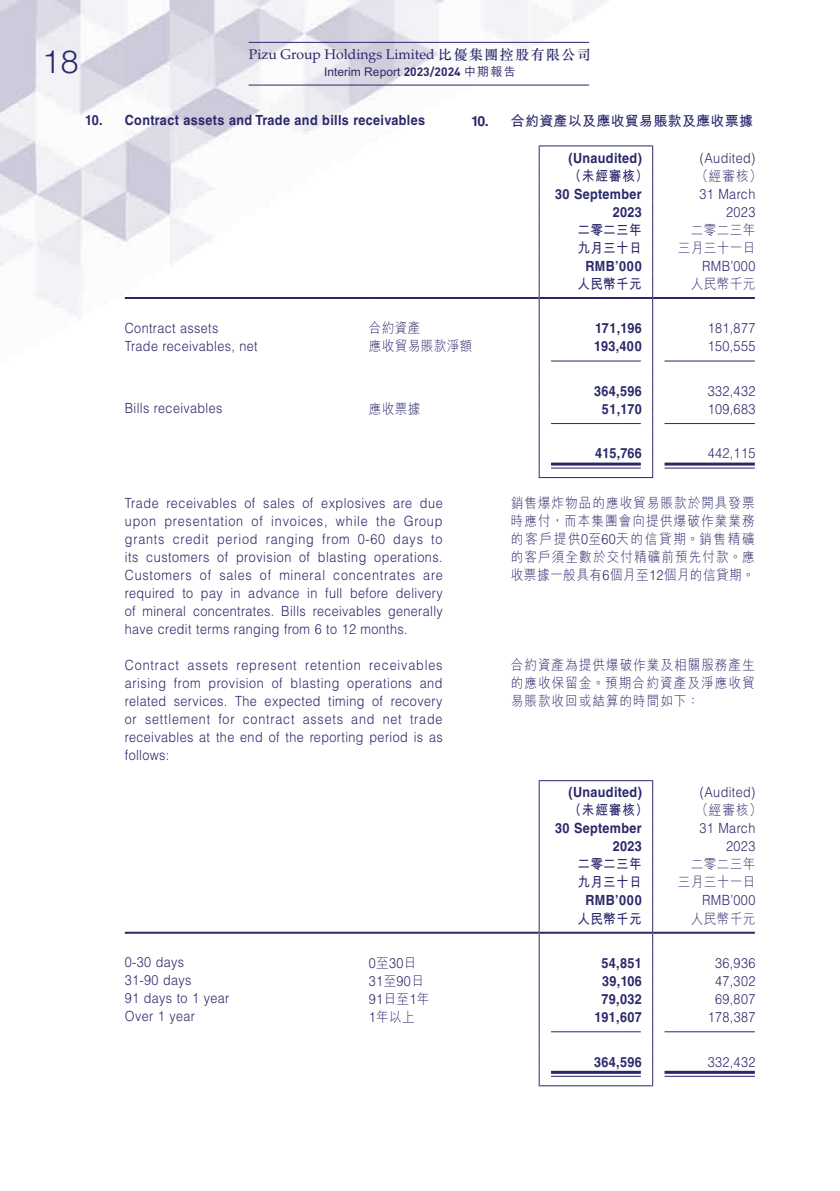
<style>
.page{position:relative;width:840px;height:1191px;background:#fff}
.page>*{position:absolute;margin:0;border:0;box-sizing:border-box;transform-origin:0 0}
.t1{font:300 32px "Helvetica Neue LT Std";color:#2a286a}
.t2{font:300 14px/18px "Helvetica LT Std";letter-spacing:.03em;color:#2a286a;text-align:justify;scale:.9 1}
.t3{font:300 14px/18px "M Hei HK";letter-spacing:.08em;color:#2a286a;text-align:justify;scale:.9 1}
.t4{font:700 14px "Helvetica LT Std";letter-spacing:.03em;color:#2a286a;scale:.9 1}
.t5{font:700 14px "M Hei HK";letter-spacing:.03em;color:#2a286a;scale:.9 1}
.t6{font:14px "Palatino LT Std";color:#2a286a}
.t7{font:700 14px "M Hei HK";letter-spacing:.03em;color:#2a286a}
.t8{font:300 14px "M Hei HK";letter-spacing:.03em;color:#2a286a;scale:.9 1}
.t9{font:500 12px "M Hei HK";color:#2a286a}
.s1{font-family:"M Sung HK";font-weight:500}
.s2{font-family:"DIN Pro";font-weight:700}
.s3{font-family:"Helvetica LT Std"}
.s4{font-family:"M Hei HK"}
</style>
<div class="page">
<img style="left:0;top:0;width:654px;height:408px">
<hr style="left:248px;top:85px;width:340px;height:1px;background:#2a286a">
<hr style="left:248px;top:42px;width:340px;height:1px;background:#2a286a">
<hr style="left:538px;top:145px;width:114px;height:1px;background:#2a286a">
<svg style="left:538px;top:146px;width:1px;height:331px"></svg>
<hr style="left:538px;top:477px;width:114px;height:1px;background:#2a286a">
<svg style="left:651px;top:146px;width:1px;height:262px"></svg>
<hr style="left:125px;top:297px;width:244px;height:2px;background:#2a286a">
<hr style="left:369px;top:297px;width:169px;height:2px;background:#2a286a">
<hr style="left:539px;top:297px;width:112px;height:2px;background:#2a286a">
<hr style="left:652px;top:297px;width:102px;height:2px;background:#2a286a">
<hr style="left:550px;top:360px;width:90px;height:1px;background:#2a286a">
<hr style="left:664px;top:360px;width:90px;height:1px;background:#2a286a">
<hr style="left:550px;top:423px;width:90px;height:1px;background:#2a286a">
<hr style="left:664px;top:423px;width:90px;height:1px;background:#2a286a">
<hr style="left:550px;top:462px;width:90px;height:3px;background:#2a286a">
<hr style="left:550px;top:467px;width:90px;height:1px;background:#2a286a">
<hr style="left:664px;top:462px;width:90px;height:3px;background:#2a286a">
<hr style="left:664px;top:467px;width:90px;height:1px;background:#2a286a">
<hr style="left:538px;top:780px;width:114px;height:1px;background:#2a286a">
<svg style="left:538px;top:781px;width:1px;height:304px"></svg>
<hr style="left:538px;top:1085px;width:114px;height:1px;background:#2a286a">
<hr style="left:125px;top:931px;width:244px;height:2px;background:#2a286a">
<hr style="left:369px;top:931px;width:169px;height:2px;background:#2a286a">
<hr style="left:539px;top:931px;width:112px;height:2px;background:#2a286a">
<hr style="left:652px;top:931px;width:102px;height:2px;background:#2a286a">
<hr style="left:550px;top:1031px;width:90px;height:1px;background:#2a286a">
<hr style="left:664px;top:1031px;width:90px;height:1px;background:#2a286a">
<hr style="left:550px;top:1070px;width:90px;height:3px;background:#2a286a">
<hr style="left:550px;top:1075px;width:90px;height:1px;background:#2a286a">
<hr style="left:664px;top:1070px;width:90px;height:3px;background:#2a286a">
<hr style="left:664px;top:1075px;width:90px;height:1px;background:#2a286a">
<h1 class="t1" style="left:43px;top:42px;width:37px">18</h1>
<p class="t6" style="left:249px;top:46px;width:343px">Pizu Group Holdings Limited <span class="s1">比優集團控股有限公司</span></p>
<p class="t9" style="left:324px;top:63px;width:193px">Interim Report <span class="s2">2023/2024</span> 中期報告</p>
<p class="t4" style="left:85px;top:112px;width:379px">10. Contract assets and Trade and bills receivables</p>
<p class="t7" style="left:471px;top:111px;width:283px"><span class="s3">10.</span> 合約資產以及應收貿易賬款及應收票據</p>
<p class="t4" style="left:568px;top:149px;width:83px">(Unaudited)</p>
<p class="t2" style="left:699px;top:149px;width:63px">(Audited)</p>
<p class="t5" style="left:568px;top:165px;width:90px">（未經審核）</p>
<p class="t3" style="left:695px;top:166px;width:74px">（經審核）</p>
<p class="t4" style="left:554px;top:185px;width:98px">30 September</p>
<p class="t2" style="left:699px;top:185px;width:64px">31 March</p>
<p class="t4" style="left:612px;top:203px;width:34px">2023</p>
<p class="t2" style="left:725px;top:203px;width:34px">2023</p>
<p class="t5" style="left:577px;top:219px;width:73px">二零二三年</p>
<p class="t3" style="left:690px;top:220px;width:73px">二零二三年</p>
<p class="t5" style="left:577px;top:237px;width:73px">九月三十日</p>
<p class="t3" style="left:677px;top:238px;width:87px">三月三十一日</p>
<p class="t4" style="left:585px;top:257px;width:64px">RMB’000</p>
<p class="t2" style="left:701px;top:257px;width:61px">RMB’000</p>
<p class="t5" style="left:577px;top:273px;width:73px">人民幣千元</p>
<p class="t3" style="left:690px;top:274px;width:73px">人民幣千元</p>
<p class="t2" style="left:125px;top:318px;width:105px">Contract assets</p>
<p class="t3" style="left:369px;top:318px;width:59px">合約資產</p>
<p class="t4" style="left:594px;top:320px;width:53px">171,196</p>
<p class="t2" style="left:707px;top:319px;width:54px">181,877</p>
<p class="t2" style="left:125px;top:336px;width:149px">Trade receivables, net</p>
<p class="t8" style="left:369px;top:336px;width:116px">應收貿易賬款淨額</p>
<p class="t4" style="left:593px;top:338px;width:55px">193,400</p>
<p class="t2" style="left:707px;top:337px;width:54px">150,555</p>
<p class="t4" style="left:593px;top:382px;width:54px">364,596</p>
<p class="t2" style="left:707px;top:382px;width:54px">332,432</p>
<p class="t2" style="left:125px;top:399px;width:110px">Bills receivables</p>
<p class="t3" style="left:369px;top:399px;width:59px">應收票據</p>
<p class="t4" style="left:601px;top:400px;width:46px">51,170</p>
<p class="t2" style="left:707px;top:400px;width:54px">109,683</p>
<p class="t4" style="left:594px;top:445px;width:53px">415,766</p>
<p class="t2" style="left:707px;top:444px;width:54px">442,115</p>
<p class="t2" style="left:125px;top:493px;width:354px">Trade receivables of sales of explosives are due upon presentation of invoices, while the Group grants credit period ranging from 0-60 days to its customers of provision of blasting operations.<br>Customers of sales of mineral concentrates are required to pay in advance in full before delivery of mineral concentrates. Bills receivables generally have credit terms ranging from 6 to 12 months.</p>
<p class="t2" style="left:125px;top:655px;width:354px">Contract assets represent retention receivables arising from provision of blasting operations and related services. The expected timing of recovery or settlement for contract assets and net trade receivables at the end of the reporting period is as follows:</p>
<p class="t4" style="left:568px;top:784px;width:83px">(Unaudited)</p>
<p class="t2" style="left:699px;top:783px;width:63px">(Audited)</p>
<p class="t5" style="left:568px;top:800px;width:90px">（未經審核）</p>
<p class="t3" style="left:695px;top:800px;width:74px">（經審核）</p>
<p class="t4" style="left:554px;top:820px;width:98px">30 September</p>
<p class="t2" style="left:699px;top:819px;width:64px">31 March</p>
<p class="t4" style="left:612px;top:838px;width:34px">2023</p>
<p class="t2" style="left:725px;top:837px;width:34px">2023</p>
<p class="t5" style="left:577px;top:854px;width:73px">二零二三年</p>
<p class="t3" style="left:690px;top:854px;width:73px">二零二三年</p>
<p class="t5" style="left:577px;top:872px;width:73px">九月三十日</p>
<p class="t3" style="left:677px;top:872px;width:87px">三月三十一日</p>
<p class="t4" style="left:585px;top:892px;width:64px">RMB’000</p>
<p class="t2" style="left:701px;top:891px;width:61px">RMB’000</p>
<p class="t5" style="left:577px;top:908px;width:73px">人民幣千元</p>
<p class="t3" style="left:690px;top:908px;width:73px">人民幣千元</p>
<p class="t2" style="left:125px;top:953px;width:67px">0-30 days</p>
<p class="t2" style="left:369px;top:954px;width:54px">0<span class="s4">至</span>30<span class="s4">日</span></p>
<p class="t4" style="left:601px;top:954px;width:46px">54,851</p>
<p class="t2" style="left:714px;top:954px;width:46px">36,936</p>
<p class="t2" style="left:125px;top:971px;width:75px">31-90 days</p>
<p class="t2" style="left:369px;top:972px;width:63px">31<span class="s4">至</span>90<span class="s4">日</span></p>
<p class="t4" style="left:602px;top:972px;width:45px">39,106</p>
<p class="t2" style="left:714px;top:972px;width:46px">47,302</p>
<p class="t2" style="left:125px;top:989px;width:118px">91 days to 1 year</p>
<p class="t2" style="left:369px;top:990px;width:69px">91<span class="s4">日至</span>1<span class="s4">年</span></p>
<p class="t4" style="left:601px;top:990px;width:46px">79,032</p>
<p class="t2" style="left:714px;top:990px;width:46px">69,807</p>
<p class="t2" style="left:125px;top:1007px;width:79px">Over 1 year</p>
<p class="t3" style="left:369px;top:1007px;width:52px"><span class="s3">1</span>年以上</p>
<p class="t4" style="left:594px;top:1008px;width:54px">191,607</p>
<p class="t2" style="left:707px;top:1008px;width:54px">178,387</p>
<p class="t4" style="left:593px;top:1053px;width:54px">364,596</p>
<p class="t2" style="left:707px;top:1052px;width:54px">332,432</p>
<p class="t3" style="left:510px;top:493px;width:272px">銷售爆炸物品的應收貿易賬款於開具發票時應付，而本集團會向提供爆破作業業務的客戶提供<span class="s3">0</span>至<span class="s3">60</span>天的信貸期。銷售精礦的客戶須全數於交付精礦前預先付款。應收票據一般具有<span class="s3">6</span>個月至<span class="s3">12</span>個月的信貸期。</p>
<p class="t3" style="left:510px;top:655px;width:272px">合約資產為提供爆破作業及相關服務產生的應收保留金。預期合約資產及淨應收貿易賬款收回或結算的時間如下：</p>
</div>
